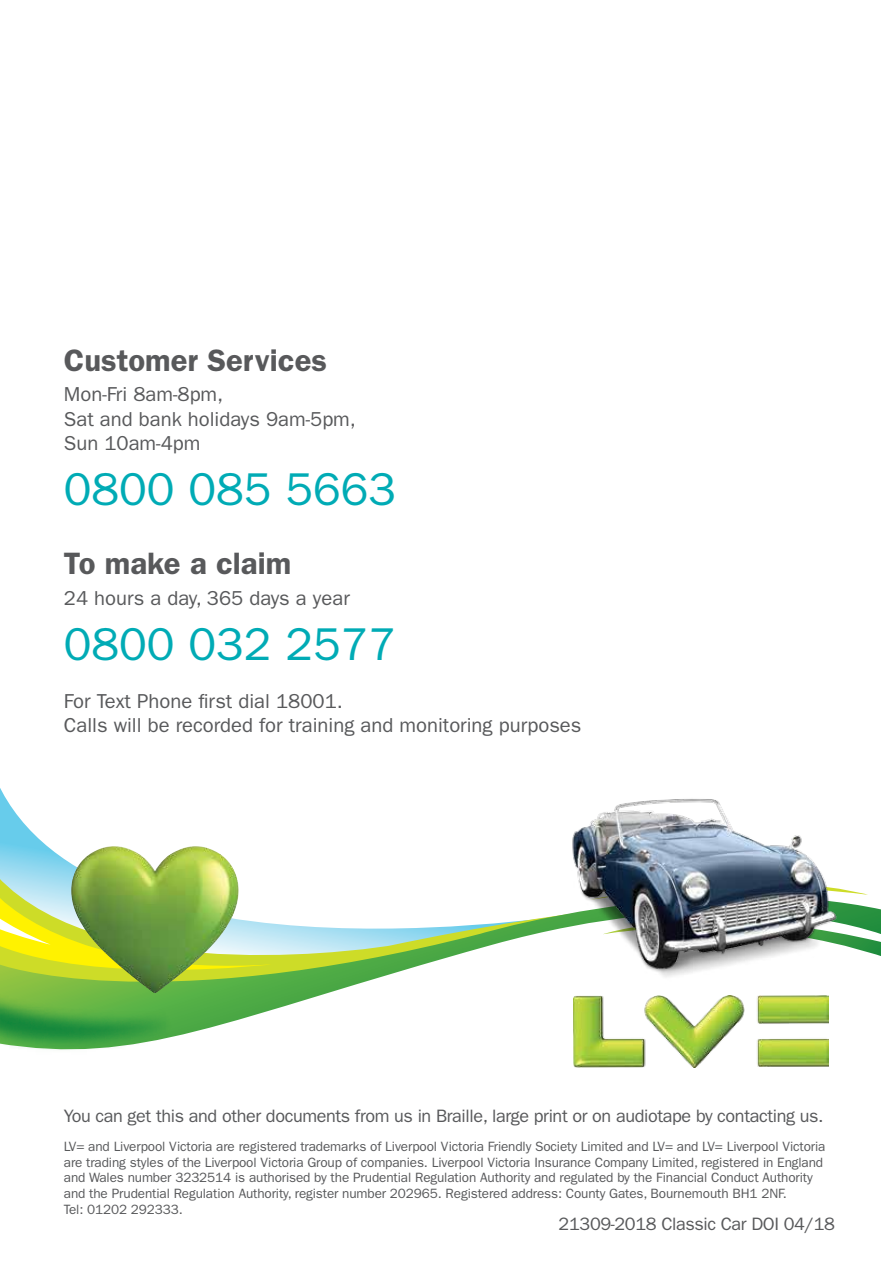
<style>
.page{position:relative;width:881px;height:1263px;background:#fff}
.page>*{position:absolute;margin:0;border:0;box-sizing:border-box;transform-origin:0 0}
.t1{font:46.12px "ITC Franklin Gothic Std";color:#00abb5}
.t2{font:600 31.05px "ITC Franklin Gothic Std";color:#58595b}
.t3{font:20.25px/24.3px "ITC Franklin Gothic Std";color:#58595b}
.t4{font:18px "ITC Franklin Gothic Std";letter-spacing:-.02em;color:#58595b}
.t5{font:13.5px/15.8px "ITC Franklin Gothic Std";letter-spacing:-.01em;color:#58595b}
</style>
<div class="page">
<svg style="left:0;top:788px;width:65px;height:76px"></svg>
<svg style="left:0;top:864px;width:65px;height:20px"></svg>
<svg style="left:0;top:884px;width:880px;height:182px"></svg>
<svg style="left:843px;top:911px;width:37px;height:46px"></svg>
<svg style="left:843px;top:884px;width:24px;height:16px"></svg>
<img style="left:0;top:985px;width:205px;height:81px">
<svg style="left:0;top:895px;width:272px;height:90px;background:#d5e461"></svg>
<img style="left:573px;top:995px;width:255px;height:72px">
<img style="left:65px;top:846px;width:181px;height:154px">
<img style="left:556px;top:799px;width:287px;height:187px">
<p class="t2" style="left:64px;top:342px;width:264px">Customer Services</p>
<p class="t3" style="left:64px;top:382px;width:293px">Mon-Fri 8am-8pm,<br>Sat and bank holidays 9am-5pm,<br>Sun 10am-4pm</p>
<p class="t1" style="left:64px;top:462px;width:334px">0800 085 5663</p>
<p class="t2" style="left:64px;top:545px;width:229px">To make a claim</p>
<p class="t3" style="left:64px;top:586px;width:287px">24 hours a day, 365 days a year</p>
<p class="t1" style="left:64px;top:617px;width:334px">0800 032 2577</p>
<p class="t3" style="left:64px;top:689px;width:519px">For Text Phone first dial 18001.<br>Calls will be recorded for training and monitoring purposes</p>
<p class="t4" style="left:64px;top:1106px;width:761px">You can get this and other documents from us in Braille, large print or on audiotape by contacting us.</p>
<p class="t5" style="left:64px;top:1138px;width:762px">LV= and Liverpool Victoria are registered trademarks of Liverpool Victoria Friendly Society Limited and LV= and LV= Liverpool Victoria are trading styles of the Liverpool Victoria Group of companies. Liverpool Victoria Insurance Company Limited, registered in England and Wales number 3232514 is authorised by the Prudential Regulation Authority and regulated by the Financial Conduct Authority and the Prudential Regulation Authority, register number 202965. Registered address: County Gates, Bournemouth BH1 2NF.<br>Tel: 01202 292333.</p>
<p class="t4" style="left:558px;top:1213px;width:278px">21309-2018 Classic Car DOI 04/18</p>
</div>
